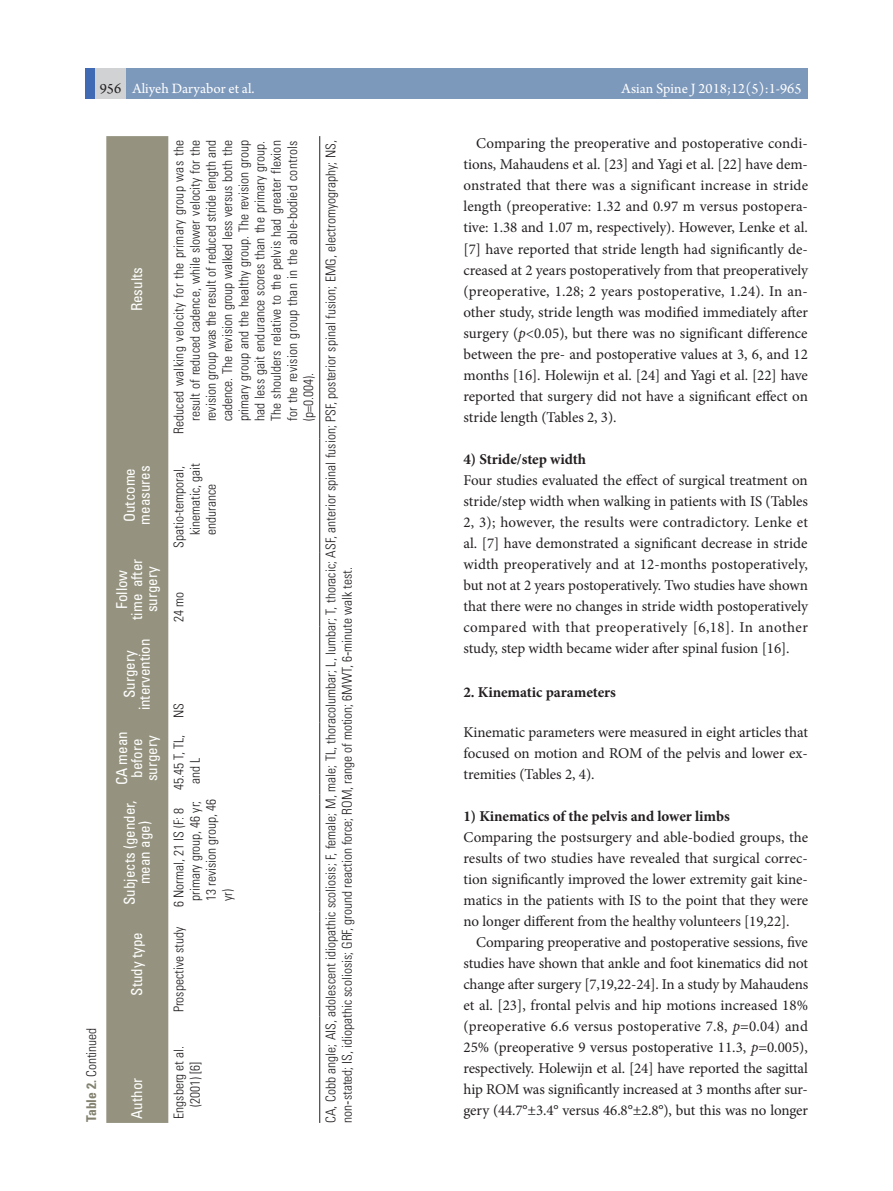
<style>
.page{position:relative;width:893px;height:1191px;background:#fff}
.page>*{position:absolute;margin:0;border:0;box-sizing:border-box;transform-origin:0 0}
.본문_내용{font:15px/21px "Minion Pro";letter-spacing:-.01em;color:#231f20;text-align:justify}
.본문_내용_첫문단{font:15px/21px "Minion Pro";letter-spacing:-.005em;color:#231f20;text-align:justify}
.표_머리행{font:condensed 15px/15px "Univers LT Std";color:#fff;text-align:center}
.본문_내용_첫문단-2{font:700 15px "Minion Pro";letter-spacing:-.005em;color:#231f20}
.t1{font:15px "Arno Pro";color:#fff}
.본문_중제목{font:700 15px "Minion Pro";letter-spacing:-.005em;color:#231f20}
.표_본문{font:300 condensed 13.5px/16.2px "Univers LT Std";color:#231f20}
.표_그림설명{font:300 condensed 13.5px/16.2px "Univers LT Std";color:#231f20}
.표_왼쪽행{font:300 condensed 13.5px/16.2px "Univers LT Std";color:#231f20;text-align:center}
.s1{color:#231f20}
.s2{font-weight:700;color:#82806e}
.s3{font-weight:400}
.s4{font-style:italic}
</style>
<div class="page">
<div style="left:85px;top:68px;width:58px;height:31px;background:#d1d2d4"></div>
<div style="left:126px;top:68px;width:682px;height:31px;background:#7c98bb"></div>
<div style="left:85px;top:68px;width:10px;height:31px;background:#406ab4"></div>
<div style="left:106px;top:136px;width:62px;height:987px;background:#95937f"></div>
<hr style="left:319px;top:1016px;width:1px;height:107px;background:#231f20">
<hr style="left:319px;top:911px;width:1px;height:105px;background:#231f20">
<hr style="left:319px;top:794px;width:1px;height:117px;background:#231f20">
<hr style="left:319px;top:722px;width:1px;height:72px;background:#231f20">
<hr style="left:319px;top:626px;width:1px;height:96px;background:#231f20">
<hr style="left:319px;top:552px;width:1px;height:74px;background:#231f20">
<hr style="left:319px;top:438px;width:1px;height:114px;background:#231f20">
<hr style="left:319px;top:136px;width:1px;height:302px;background:#231f20">
<p class="t1" style="left:100px;top:80px;width:156px"><span class="s1">956</span> Aliyeh Daryabor et al.</p>
<p class="t1" style="left:621px;top:80px;width:182px">Asian Spine J 2018;12(5):1-965</p>
<p class="표_그림설명" style="left:83px;top:1121px;width:96px;rotate:-90deg"><span class="s2">Table 2.</span> Continued</p>
<p class="표_머리행" style="left:129px;top:311px;width:46px;rotate:-90deg">Results</p>
<p class="표_머리행" style="left:122px;top:525px;width:61px;text-align:left;rotate:-90deg">Outcome measures</p>
<p class="표_머리행" style="left:114px;top:620px;width:62px;rotate:-90deg">Follow time after surgery</p>
<p class="표_머리행" style="left:122px;top:710px;width:73px;rotate:-90deg">Surgery intervention</p>
<p class="표_머리행" style="left:114px;top:785px;width:56px;text-align:left;rotate:-90deg">CA mean before surgery</p>
<p class="표_머리행" style="left:122px;top:905px;width:106px;rotate:-90deg">Subjects (gender, mean age)</p>
<p class="표_머리행" style="left:129px;top:995px;width:65px;rotate:-90deg">Study type</p>
<p class="표_머리행" style="left:129px;top:1118px;width:42px;rotate:-90deg">Author</p>
<p class="표_본문" style="left:171px;top:421px;width:283px;text-align:justify;text-indent:-13px;rotate:-90deg">Reduced walking velocity for the primary group was the result of reduced cadence, while slower velocity for the revision group was the result of reduced stride length and cadence. The revision group walked less versus both the primary group and the healthy group. The revision group had less gait endurance scores than the primary group.<br>The shoulders relative to the pelvis had greater flexion for the revision group than in the able-bodied controls (p=0.004).</p>
<p class="표_그림설명" style="left:323px;top:1123px;width:984px;rotate:-90deg">CA, Cobb angle; AIS, adolescent idiopathic scoliosis; F, female; M, male; TL, thoracolumbar; L, lumbar; T, thoracic; ASF, anterior spinal fusion; PSF, posterior spinal fusion; EMG, electromyography; NS, non<span class="s3">-</span>stated; IS, idiopathic scoliosis; GRF, ground reaction force; ROM, range of motion; 6MWT, 6<span class="s3">-</span>minute walk test.</p>
<p class="표_본문" style="left:171px;top:535px;width:73px;text-indent:-13px;rotate:-90deg">Spatio-temporal, kinematic, gait endurance</p>
<p class="표_본문" style="left:171px;top:622px;width:31px;rotate:-90deg">24 mo</p>
<p class="표_본문" style="left:171px;top:718px;width:16px;rotate:-90deg">NS</p>
<p class="표_본문" style="left:171px;top:784px;width:50px;text-indent:-6px;rotate:-90deg">45.45 T, TL, and L</p>
<p class="표_본문" style="left:171px;top:901px;width:103px;text-indent:-6px;rotate:-90deg">6 Normal, 21 IS (F: 8 primary group, 46 yr;<br>13 revision group, 46 yr)</p>
<p class="표_본문" style="left:171px;top:1012px;width:87px;rotate:-90deg">Prospective study</p>
<p class="표_왼쪽행" style="left:171px;top:1118px;width:74px;rotate:-90deg">Engsberg et al. (2001) [6]</p>
<p class="본문_내용" style="left:463px;top:133px;width:346px;text-indent:13px">Comparing the preoperative and postoperative condi&shy;tions, Mahaudens et al. [23] and Yagi et al. [22] have dem&shy;onstrated that there was a significant increase in stride length (preoperative: 1.32 and 0.97 m versus postopera&shy;tive: 1.38 and 1.07 m, respectively). However, Lenke et al. [7] have reported that stride length had significantly de&shy;creased at 2 years postoperatively from that preoperatively (preoperative, 1.28; 2 years postoperative, 1.24). In an&shy;other study, stride length was modified immediately after surgery (<span class="s4">p</span>&lt;0.05), but there was no significant difference between the pre- and postoperative values at 3, 6, and 12 months [16]. Holewijn et al. [24] and Yagi et al. [22] have reported that surgery did not have a significant effect on stride length (Tables 2, 3).</p>
<p class="본문_내용_첫문단-2" style="left:463px;top:448px;width:124px">4) Stride/step width</p>
<p class="본문_내용_첫문단" style="left:463px;top:469px;width:346px">Four studies evaluated the effect of surgical treatment on stride/step width when walking in patients with IS (Tables 2, 3); however, the results were contradictory. Lenke et al. [7] have demonstrated a significant decrease in stride width preoperatively and at 12-months postoperatively, but not at 2 years postoperatively. Two studies have shown that there were no changes in stride width postoperatively compared with that preoperatively [6,18]. In another study, step width became wider after spinal fusion [16].</p>
<p class="본문_중제목" style="left:463px;top:681px;width:154px">2. Kinematic parameters</p>
<p class="본문_내용_첫문단" style="left:463px;top:721px;width:346px">Kinematic parameters were measured in eight articles that focused on motion and ROM of the pelvis and lower ex&shy;tremities (Tables 2, 4).</p>
<p class="본문_내용_첫문단-2" style="left:463px;top:805px;width:268px">1) Kinematics of the pelvis and lower limbs</p>
<p class="본문_내용_첫문단" style="left:463px;top:826px;width:346px">Comparing the postsurgery and able-bodied groups, the results of two studies have revealed that surgical correc&shy;tion significantly improved the lower extremity gait kine&shy;matics in the patients with IS to the point that they were no longer different from the healthy volunteers [19,22].</p>
<p class="본문_내용" style="left:463px;top:931px;width:346px;text-indent:13px">Comparing preoperative and postoperative sessions, five studies have shown that ankle and foot kinematics did not change after surgery [7,19,22-24]. In a study by Mahaudens et al. [23], frontal pelvis and hip motions increased 18% (preoperative 6.6 versus postoperative 7.8, <span class="s4">p</span>=0.04) and 25% (preoperative 9 versus postoperative 11.3, <span class="s4">p</span>=0.005), respectively. Holewijn et al. [24] have reported the sagittal hip ROM was significantly increased at 3 months after sur-</p>
<p class="본문_내용" style="left:463px;top:1099px;width:346px">gery (44.7°±3.4° versus 46.8°±2.8°), but this was no longer</p>
</div>
